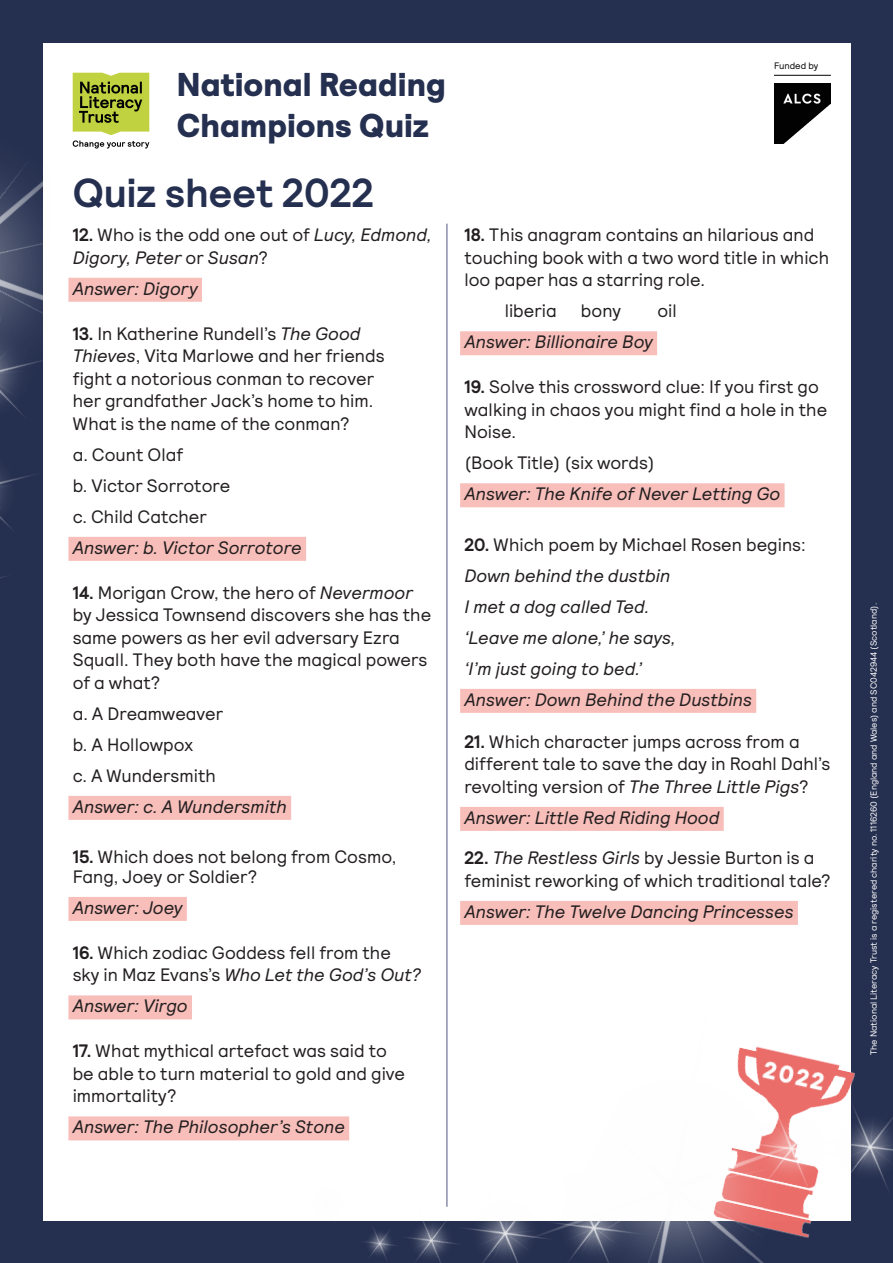
<style>
.page{position:relative;width:893px;height:1263px;background:#252f4f}
.page>*{position:absolute;margin:0;border:0;box-sizing:border-box;transform-origin:0 0}
.t1{font:700 40.5px "Relative NLT";color:#252f4f}
.t2{font:900 33px/40.5px "Relative NLT";color:#252f4f}
.BODY{font:18px/22.5px "Relative NLT";color:#231f20}
.answer{font:italic 18px "Relative NLT";color:#231f20}
.BODY-2{font:italic 18px/22.5px "Relative NLT";color:#231f20}
.Paragraph_Style_4{font:18px/19.5px "Relative NLT";color:#231f20}
.t3{font:9.3px "Relative NLT";color:#020203}
.t4{font:9px "Relative NLT";color:#fff}
.s1{font-weight:700;font-style:normal}
.s2{font-style:normal}
.s3{font-weight:700}
.s4{font-style:italic}
</style>
<div class="page">
<div style="left:43px;top:43px;width:808px;height:1178px;background:#fff"></div>
<hr style="left:446px;top:224px;width:2px;height:983px;background:#8a8eac">
<img style="left:0;top:164px;width:43px;height:415px">
<img style="left:774px;top:84px;width:57px;height:59px">
<hr style="left:774px;top:75px;width:57px;height:1px;background:#020203">
<svg style="left:73px;top:73px;width:76px;height:75px"></svg>
<div style="left:68px;top:278px;width:134px;height:24px;background:#f7beba"></div>
<div style="left:68px;top:537px;width:238px;height:24px;background:#f7beba"></div>
<div style="left:68px;top:796px;width:223px;height:24px;background:#f7beba"></div>
<div style="left:68px;top:897px;width:119px;height:24px;background:#f7beba"></div>
<div style="left:68px;top:995px;width:124px;height:24px;background:#f7beba"></div>
<div style="left:68px;top:1116px;width:281px;height:24px;background:#f7beba"></div>
<div style="left:460px;top:331px;width:197px;height:24px;background:#f7beba"></div>
<div style="left:460px;top:483px;width:325px;height:24px;background:#f7beba"></div>
<div style="left:460px;top:689px;width:296px;height:24px;background:#f7beba"></div>
<div style="left:460px;top:807px;width:264px;height:24px;background:#f7beba"></div>
<div style="left:460px;top:901px;width:338px;height:24px;background:#f7beba"></div>
<img style="left:285px;top:966px;width:608px;height:297px">
<p class="t2" style="left:177px;top:66px;width:270px">National Reading<br>Champions Quiz</p>
<p class="t1" style="left:73px;top:169px;width:303px">Quiz sheet 2022</p>
<p class="BODY-2" style="left:73px;top:224px;width:361px"><span class="s1">12.</span> <span class="s2">Who is the odd one out of</span> Lucy, Edmond,<br>Digory, Peter <span class="s2">or</span> Susan<span class="s2">?</span></p>
<p class="answer" style="left:73px;top:278px;width:127px">Answer: Digory</p>
<p class="BODY" style="left:73px;top:322px;width:313px"><span class="s3">13.</span> In Katherine Rundell’s <span class="s4">The Good Thieves</span>, Vita Marlowe and her friends fight a notorious conman to recover her grandfather Jack’s home to him.<br>What is the name of the conman?</p>
<p class="BODY" style="left:73px;top:443px;width:112px">a. Count Olaf</p>
<p class="BODY" style="left:73px;top:474px;width:159px">b. Victor Sorrotore</p>
<p class="BODY" style="left:73px;top:505px;width:136px">c. Child Catcher</p>
<p class="answer" style="left:73px;top:537px;width:231px">Answer: b. Victor Sorrotore</p>
<p class="BODY" style="left:73px;top:581px;width:360px"><span class="s3">14.</span> Morigan Crow, the hero of <span class="s4">Nevermoor </span>by Jessica Townsend discovers she has the same powers as her evil adversary Ezra Squall. They both have the magical powers of a what?</p>
<p class="BODY" style="left:73px;top:702px;width:152px">a. A Dreamweaver</p>
<p class="BODY" style="left:73px;top:733px;width:122px">b. A Hollowpox</p>
<p class="BODY" style="left:73px;top:764px;width:145px">c. A Wundersmith</p>
<p class="answer" style="left:73px;top:796px;width:216px">Answer: c. A Wundersmith</p>
<p class="Paragraph_Style_4" style="left:73px;top:847px;width:325px"><span class="s3">15.</span> Which does not belong from Cosmo,<br>Fang, Joey or Soldier?</p>
<p class="answer" style="left:73px;top:897px;width:111px">Answer: Joey</p>
<p class="BODY" style="left:73px;top:941px;width:350px"><span class="s3">16.</span> Which zodiac Goddess fell from the sky in Maz Evans’s <span class="s4">Who Let the God’s Out?</span></p>
<p class="answer" style="left:73px;top:996px;width:117px">Answer: Virgo</p>
<p class="BODY" style="left:73px;top:1040px;width:334px"><span class="s3">17.</span> What mythical artefact was said to be able to turn material to gold and give immortality?</p>
<p class="answer" style="left:73px;top:1117px;width:274px">Answer: The Philosopher’s Stone</p>
<p class="t3" style="left:774px;top:61px;width:46px">Funded by</p>
<p class="BODY" style="left:464px;top:224px;width:366px"><span class="s3">18.</span> This anagram contains an hilarious and touching book with a two word title in which loo paper has a starring role.</p>
<p class="BODY" style="left:505px;top:300px;width:54px">liberia</p>
<p class="BODY" style="left:581px;top:300px;width:42px">bony</p>
<p class="BODY" style="left:657px;top:300px;width:21px">oil</p>
<p class="answer" style="left:464px;top:332px;width:190px">Answer: Billionaire Boy</p>
<p class="BODY" style="left:464px;top:376px;width:364px"><span class="s3">19.</span> Solve this crossword clue: If you first go walking in chaos you might find a hole in the<br>Noise.</p>
<p class="BODY" style="left:464px;top:452px;width:192px">(Book Title) (six words)</p>
<p class="answer" style="left:464px;top:484px;width:317px">Answer: The Knife of Never Letting Go</p>
<p class="BODY" style="left:464px;top:533px;width:343px"><span class="s3">20.</span> Which poem by Michael Rosen begins:</p>
<p class="BODY-2" style="left:464px;top:564px;width:207px">Down behind the dustbin</p>
<p class="BODY-2" style="left:464px;top:595px;width:187px">I met a dog called Ted.</p>
<p class="BODY-2" style="left:464px;top:626px;width:213px">‘Leave me alone,’ he says,</p>
<p class="BODY-2" style="left:464px;top:657px;width:179px">‘I’m just going to bed.’</p>
<p class="answer" style="left:464px;top:689px;width:289px">Answer: Down Behind the Dustbins</p>
<p class="BODY" style="left:464px;top:730px;width:367px"><span class="s3">21.</span> Which character jumps across from a different tale to save the day in Roahl Dahl’s revolting version of <span class="s4">The Three Little Pigs</span>?</p>
<p class="answer" style="left:464px;top:807px;width:257px">Answer: Little Red Riding Hood</p>
<p class="BODY" style="left:464px;top:847px;width:368px"><span class="s3">22.</span> <span class="s4">The Restless Girls</span> by Jessie Burton is a feminist reworking of which traditional tale?</p>
<p class="answer" style="left:464px;top:901px;width:331px">Answer: The Twelve Dancing Princesses</p>
<p class="t4" style="left:868px;top:1055px;width:454px;rotate:-90deg">The National Literacy Trust is a registered charity no. 1116260 (England and Wales) and SC042944 (Scotland).</p>
</div>
